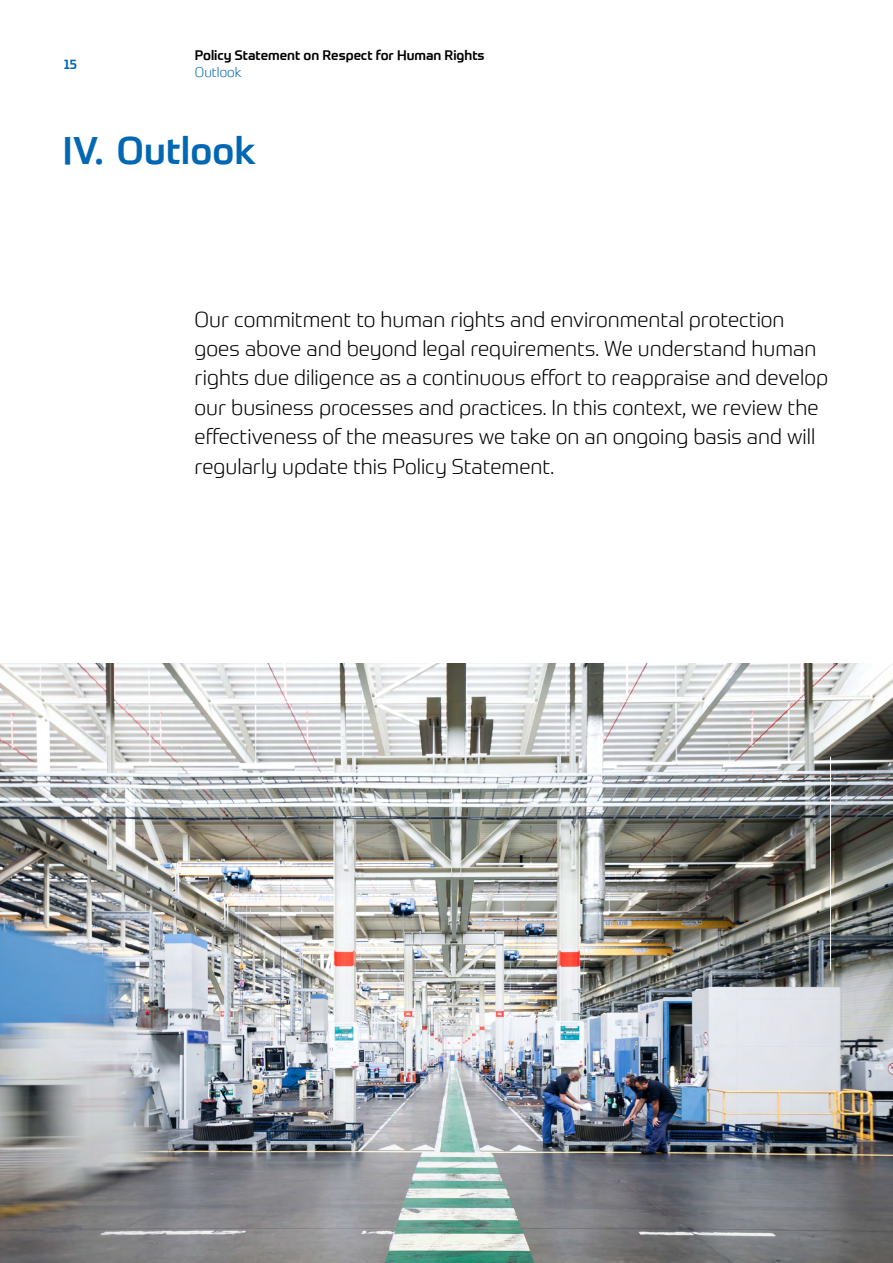
<style>
.page{position:relative;width:893px;height:1263px;background:#fff}
.page>*{position:absolute;margin:0;border:0;box-sizing:border-box;transform-origin:0 0}
.t1{font:500 37.5px "ZF Prometo";letter-spacing:.01em;color:#0067b2}
.t2{font:300 21px/29.4px "ZF Prometo";color:#000}
.t3{font:500 13.5px "ZF Prometo";color:#000}
.t4{font:300 13.5px "ZF Prometo";color:#0067b2}
.t5{font:500 13.5px "ZF Prometo";color:#0067b2}
</style>
<div class="page">
<img style="left:0;top:663px;width:893px;height:600px">
<hr style="left:830px;top:757px;width:1px;height:213px;background:#fff">
<p class="t5" style="left:64px;top:55px;width:15px">15</p>
<p class="t3" style="left:195px;top:47px;width:291px">Policy Statement on Respect for Human Rights</p>
<p class="t4" style="left:195px;top:64px;width:48px">Outlook</p>
<h1 class="t1" style="left:63px;top:127px;width:195px">IV. Outlook</h1>
<p class="t2" style="left:195px;top:304px;width:635px">Our commitment to human rights and environmental protection goes above and beyond legal requirements. We understand human rights due diligence as a continuous effort to reappraise and develop our business processes and practices. In this context, we review the effectiveness of the measures we take on an ongoing basis and will regularly update this Policy Statement.</p>
</div>
